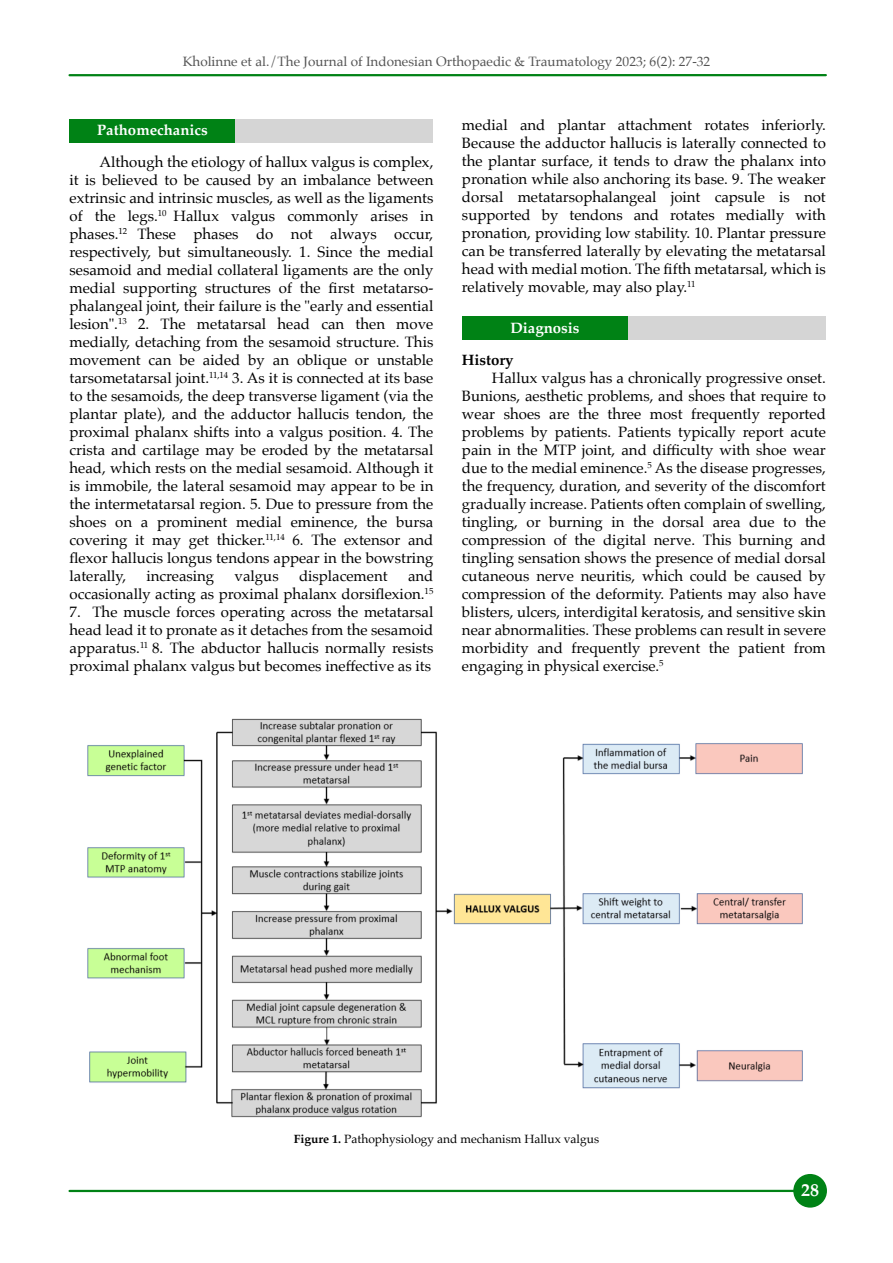
<style>
.page{position:relative;width:893px;height:1263px;background:#fff}
.page>*{position:absolute;margin:0;border:0;box-sizing:border-box;transform-origin:0 0}
.t1{font:700 18px "Palatino";color:#fff}
.t2{font:15px "Palatino";color:#000}
.t3{font:700 15px "Palatino";color:#fff}
.t4{font:700 15px "Palatino";color:#000}
.t5{font:13.5px "Palatino";color:#535353}
.t6{font:12px "Palatino";color:#000}
.t7{font:8.7px "Palatino";color:#000}
.s1{font-weight:700}
</style>
<div class="page">
<hr style="left:70px;top:1190px;width:726px;height:2px;background:#008215">
<hr style="left:70px;top:74px;width:756px;height:2px;background:#008215">
<div style="left:793px;top:1174px;width:34px;height:33px;background:#008215;border:2px solid #008215;border-radius:50%"></div>
<div style="left:70px;top:119px;width:363px;height:23px;background:#d5d5d5"></div>
<div style="left:70px;top:119px;width:165px;height:23px;background:#008215"></div>
<div style="left:462px;top:316px;width:363px;height:24px;background:#d5d5d5"></div>
<div style="left:462px;top:316px;width:165px;height:24px;background:#008215"></div>
<img style="left:87px;top:718px;width:716px;height:400px">
<p class="t5" style="left:183px;top:55px;width:529px">Kholinne et al./The Journal of Indonesian Orthopaedic &amp; Traumatology 2023; 6(2): 27-32</p>
<p class="t3" style="left:97px;top:123px;width:112px">Pathomechanics</p>
<p class="t2" style="left:100px;top:155px;width:335px">Although the etiology of hallux valgus is complex,</p>
<p class="t2" style="left:70px;top:173px;width:365px">it is believed to be caused by an imbalance between</p>
<p class="t2" style="left:70px;top:191px;width:365px">extrinsic and intrinsic muscles, as well as the ligaments</p>
<p class="t2" style="left:70px;top:209px;width:90px">of the legs.</p>
<p class="t7" style="left:158px;top:209px;width:10px">10</p>
<p class="t2" style="left:174px;top:209px;width:261px">Hallux valgus commonly arises in</p>
<p class="t2" style="left:70px;top:227px;width:50px">phases.</p>
<p class="t7" style="left:118px;top:227px;width:10px">12</p>
<p class="t2" style="left:137px;top:227px;width:298px">These phases do not always occur,</p>
<p class="t2" style="left:70px;top:245px;width:365px">respectively, but simultaneously. 1. Since the medial</p>
<p class="t2" style="left:70px;top:263px;width:365px">sesamoid and medial collateral ligaments are the only</p>
<p class="t2" style="left:70px;top:281px;width:365px">medial supporting structures of the first metatarso-</p>
<p class="t2" style="left:70px;top:299px;width:365px">phalangeal joint, their failure is the "early and essential</p>
<p class="t2" style="left:70px;top:317px;width:50px">lesion".</p>
<p class="t7" style="left:118px;top:317px;width:10px">13</p>
<p class="t2" style="left:138px;top:317px;width:297px">2. The metatarsal head can then move</p>
<p class="t2" style="left:70px;top:335px;width:365px">medially, detaching from the sesamoid structure. This</p>
<p class="t2" style="left:70px;top:353px;width:365px">movement can be aided by an oblique or unstable</p>
<p class="t2" style="left:70px;top:371px;width:141px">tarsometatarsal joint.</p>
<p class="t7" style="left:209px;top:371px;width:21px">11,14</p>
<p class="t2" style="left:232px;top:371px;width:203px">3. As it is connected at its base</p>
<p class="t2" style="left:70px;top:389px;width:365px">to the sesamoids, the deep transverse ligament (via the</p>
<p class="t2" style="left:70px;top:407px;width:365px">plantar plate), and the adductor hallucis tendon, the</p>
<p class="t2" style="left:70px;top:425px;width:365px">proximal phalanx shifts into a valgus position. 4. The</p>
<p class="t2" style="left:70px;top:443px;width:365px">crista and cartilage may be eroded by the metatarsal</p>
<p class="t2" style="left:70px;top:461px;width:365px">head, which rests on the medial sesamoid. Although it</p>
<p class="t2" style="left:70px;top:479px;width:365px">is immobile, the lateral sesamoid may appear to be in</p>
<p class="t2" style="left:70px;top:497px;width:365px">the intermetatarsal region. 5. Due to pressure from the</p>
<p class="t2" style="left:70px;top:515px;width:365px">shoes on a prominent medial eminence, the bursa</p>
<p class="t2" style="left:70px;top:533px;width:198px">covering it may get thicker.</p>
<p class="t7" style="left:266px;top:533px;width:21px">11,14</p>
<p class="t2" style="left:292px;top:533px;width:142px">6. The extensor and</p>
<p class="t2" style="left:70px;top:551px;width:365px">flexor hallucis longus tendons appear in the bowstring</p>
<p class="t2" style="left:70px;top:569px;width:58px">laterally,</p>
<p class="t2" style="left:146px;top:569px;width:69px">increasing</p>
<p class="t2" style="left:235px;top:569px;width:46px">valgus</p>
<p class="t2" style="left:299px;top:569px;width:90px">displacement</p>
<p class="t2" style="left:408px;top:569px;width:27px">and</p>
<p class="t2" style="left:70px;top:587px;width:357px">occasionally acting as proximal phalanx dorsiflexion.</p>
<p class="t7" style="left:425px;top:587px;width:10px">15</p>
<p class="t2" style="left:70px;top:605px;width:365px">7. The muscle forces operating across the metatarsal</p>
<p class="t2" style="left:70px;top:623px;width:365px">head lead it to pronate as it detaches from the sesamoid</p>
<p class="t2" style="left:70px;top:641px;width:72px">apparatus.</p>
<p class="t7" style="left:140px;top:641px;width:10px">11</p>
<p class="t2" style="left:152px;top:641px;width:283px">8. The abductor hallucis normally resists</p>
<p class="t2" style="left:70px;top:659px;width:363px">proximal phalanx valgus but becomes ineffective as its</p>
<p class="t2" style="left:462px;top:117px;width:365px">medial and plantar attachment rotates inferiorly.</p>
<p class="t2" style="left:462px;top:135px;width:365px">Because the adductor hallucis is laterally connected to</p>
<p class="t2" style="left:462px;top:153px;width:365px">the plantar surface, it tends to draw the phalanx into</p>
<p class="t2" style="left:462px;top:171px;width:365px">pronation while also anchoring its base. 9. The weaker</p>
<p class="t2" style="left:462px;top:189px;width:365px">dorsal metatarsophalangeal joint capsule is not</p>
<p class="t2" style="left:462px;top:207px;width:365px">supported by tendons and rotates medially with</p>
<p class="t2" style="left:462px;top:225px;width:365px">pronation, providing low stability. 10. Plantar pressure</p>
<p class="t2" style="left:462px;top:243px;width:365px">can be transferred laterally by elevating the metatarsal</p>
<p class="t2" style="left:462px;top:261px;width:365px">head with medial motion. The fifth metatarsal, which is</p>
<p class="t2" style="left:462px;top:279px;width:227px">relatively movable, may also play.</p>
<p class="t7" style="left:687px;top:279px;width:10px">11</p>
<p class="t3" style="left:510px;top:321px;width:71px">Diagnosis</p>
<p class="t4" style="left:462px;top:353px;width:53px">History</p>
<p class="t2" style="left:492px;top:371px;width:335px">Hallux valgus has a chronically progressive onset.</p>
<p class="t2" style="left:462px;top:389px;width:365px">Bunions, aesthetic problems, and shoes that require to</p>
<p class="t2" style="left:462px;top:407px;width:365px">wear shoes are the three most frequently reported</p>
<p class="t2" style="left:462px;top:425px;width:365px">problems by patients. Patients typically report acute</p>
<p class="t2" style="left:462px;top:443px;width:365px">pain in the MTP joint, and difficulty with shoe wear</p>
<p class="t2" style="left:462px;top:461px;width:187px">due to the medial eminence.</p>
<p class="t7" style="left:648px;top:461px;width:6px">5</p>
<p class="t2" style="left:655px;top:461px;width:173px">As the disease progresses,</p>
<p class="t2" style="left:462px;top:479px;width:365px">the frequency, duration, and severity of the discomfort</p>
<p class="t2" style="left:462px;top:497px;width:365px">gradually increase. Patients often complain of swelling,</p>
<p class="t2" style="left:462px;top:515px;width:365px">tingling, or burning in the dorsal area due to the</p>
<p class="t2" style="left:462px;top:533px;width:365px">compression of the digital nerve. This burning and</p>
<p class="t2" style="left:462px;top:551px;width:365px">tingling sensation shows the presence of medial dorsal</p>
<p class="t2" style="left:462px;top:569px;width:365px">cutaneous nerve neuritis, which could be caused by</p>
<p class="t2" style="left:462px;top:587px;width:365px">compression of the deformity. Patients may also have</p>
<p class="t2" style="left:462px;top:605px;width:365px">blisters, ulcers, interdigital keratosis, and sensitive skin</p>
<p class="t2" style="left:462px;top:623px;width:365px">near abnormalities. These problems can result in severe</p>
<p class="t2" style="left:462px;top:641px;width:365px">morbidity and frequently prevent the patient from</p>
<p class="t2" style="left:462px;top:659px;width:199px">engaging in physical exercise.</p>
<p class="t7" style="left:659px;top:659px;width:6px">5</p>
<p class="t6" style="left:294px;top:1133px;width:307px"><span class="s1">Figure 1.</span> Pathophysiology and mechanism Hallux valgus</p>
<p class="t1" style="left:801px;top:1182px;width:19px">28</p>
</div>
